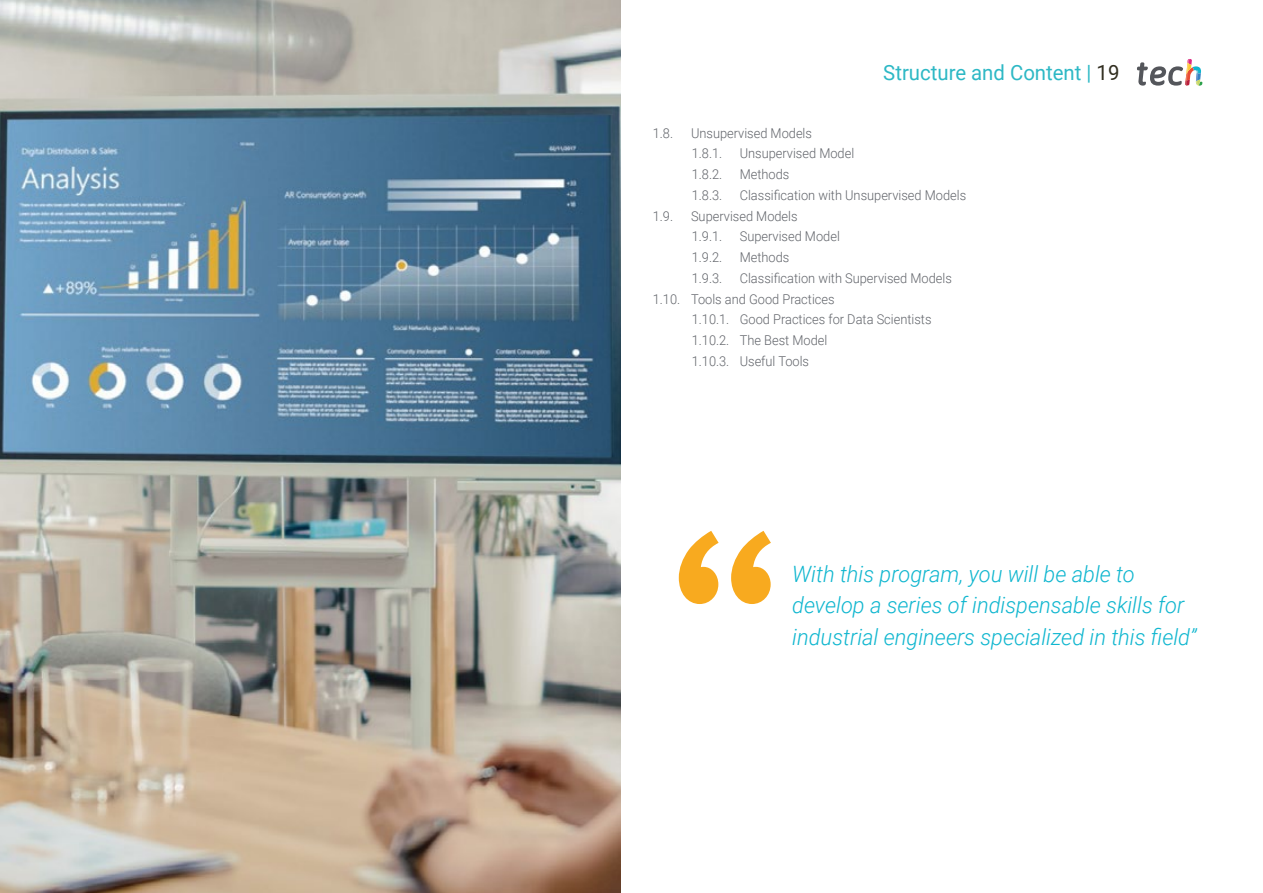
<style>
.page{position:relative;width:1263px;height:893px;background:#fff}
.page>*{position:absolute;margin:0;border:0;box-sizing:border-box;transform-origin:0 0}
.t1{font:italic 300 22.5px/31.5px "Roboto";color:#0fb6cf}
.t2{font:21px "Roboto";color:#2db8c5}
.t3{font:300 13.5px/20.7px "Roboto";color:#61646a;scale:.95 1}
.s1{color:#312e20}
</style>
<div class="page">
<svg style="left:1137px;top:59px;width:65px;height:27px"></svg>
<svg style="left:679px;top:531px;width:92px;height:73px"></svg>
<img style="left:0;top:0;width:621px;height:893px">
<p class="t3" style="left:653px;top:122px;width:23px">1.8.</p>
<p class="t3" style="left:691px;top:122px;width:129px">Unsupervised Models<br>1.8.1.</p>
<p class="t3" style="left:740px;top:143px;width:122px">Unsupervised Model</p>
<h2 class="t2" style="left:883px;top:57px;width:238px">Structure and Content | <span class="s1">19</span></h2>
<p class="t3" style="left:692px;top:164px;width:34px">1.8.2.</p>
<p class="t3" style="left:740px;top:164px;width:54px">Methods</p>
<p class="t3" style="left:692px;top:184px;width:34px">1.8.3.</p>
<p class="t3" style="left:740px;top:184px;width:240px">Classification with Unsupervised Models</p>
<p class="t3" style="left:653px;top:205px;width:23px">1.9.</p>
<p class="t3" style="left:691px;top:205px;width:114px">Supervised Models<br>1.9.1.</p>
<p class="t3" style="left:740px;top:226px;width:107px">Supervised Model</p>
<p class="t3" style="left:692px;top:247px;width:34px">1.9.2.</p>
<p class="t3" style="left:740px;top:247px;width:54px">Methods</p>
<p class="t3" style="left:692px;top:267px;width:34px">1.9.3.</p>
<p class="t3" style="left:740px;top:267px;width:225px">Classification with Supervised Models</p>
<p class="t3" style="left:653px;top:288px;width:193px">1.10. Tools and Good Practices</p>
<p class="t3" style="left:692px;top:309px;width:254px">1.10.1. Good Practices for Data Scientists</p>
<p class="t3" style="left:692px;top:330px;width:144px">1.10.2. The Best Model</p>
<p class="t3" style="left:692px;top:350px;width:125px">1.10.3. Useful Tools</p>
<h1 class="t1" style="left:792px;top:557px;width:406px">With this program, you will be able to develop a series of indispensable skills for industrial engineers specialized in this field”</h1>
</div>
